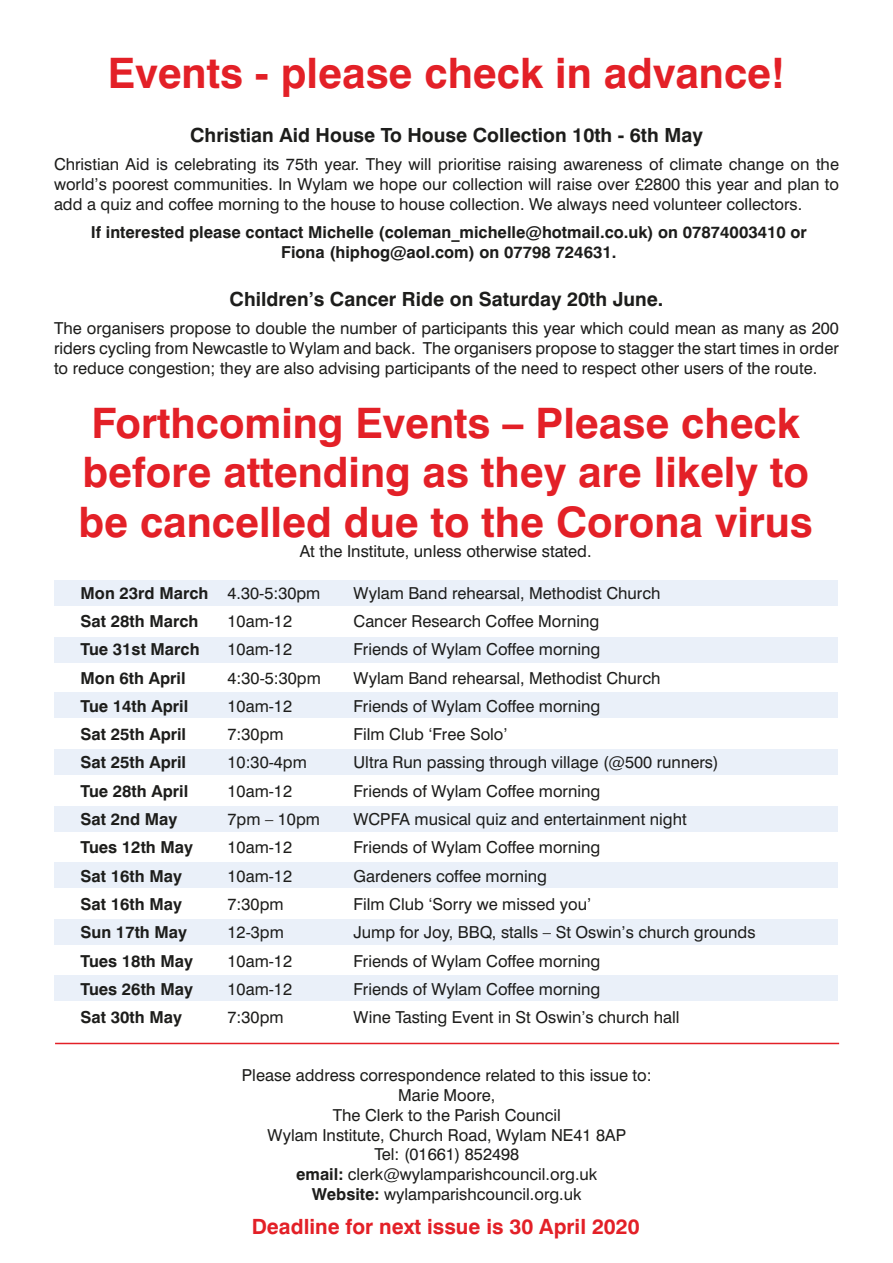
<style>
.page{position:relative;width:893px;height:1263px;background:#fff}
.page>*{position:absolute;margin:0;border:0;box-sizing:border-box;transform-origin:0 0}
.t1{font:700 42px/49.5px "Swiss 721 BT";color:#e32027;text-align:center}
.t2{font:700 21px "Swiss 721 BT";color:#e32027}
.t3{font:700 19.5px "Swiss 721 BT";color:#1d1d1b}
.t4{font:16.5px/19.8px "Swiss 721 BT";color:#1d1d1b;text-align:justify}
.t5{font:700 16.5px/19.8px "Swiss 721 BT";color:#1d1d1b;text-align:center}
.s1{font-weight:400}
.s2{font-weight:700}
</style>
<div class="page">
<hr style="left:55px;top:1043px;width:784px;height:1px;background:#e32027">
<div style="left:54px;top:580px;width:784px;height:25px;background:#eaf0f9"></div>
<div style="left:54px;top:637px;width:784px;height:26px;background:#eaf0f9"></div>
<div style="left:54px;top:692px;width:784px;height:26px;background:#eaf0f9"></div>
<div style="left:54px;top:749px;width:784px;height:25px;background:#eaf0f9"></div>
<div style="left:54px;top:806px;width:784px;height:26px;background:#eaf0f9"></div>
<div style="left:54px;top:863px;width:784px;height:25px;background:#eaf0f9"></div>
<div style="left:54px;top:919px;width:784px;height:25px;background:#eaf0f9"></div>
<div style="left:54px;top:975px;width:784px;height:26px;background:#eaf0f9"></div>
<h1 class="t1" style="left:108px;top:48px;width:678px">Events - please check in advance!</h1>
<p class="t3" style="left:190px;top:123px;width:514px">Christian Aid House To House Collection 10th - 6th May</p>
<p class="t4" style="left:54px;top:154px;width:787px">Christian Aid is celebrating its 75th year. They will prioritise raising awareness of climate change on the world’s poorest communities. In Wylam we hope our collection will raise over £2800 this year and plan to add a quiz and coffee morning to the house to house collection. We always need volunteer collectors.</p>
<p class="t5" style="left:91px;top:222px;width:717px">If interested please contact Michelle (coleman_michelle@hotmail.co.uk) on 07874003410 or<br>Fiona (hiphog@aol.com) on 07798 724631.</p>
<p class="t3" style="left:230px;top:287px;width:435px">Children’s Cancer Ride on Saturday 20th June.</p>
<p class="t4" style="left:54px;top:318px;width:786px">The organisers propose to double the number of participants this year which could mean as many as 200 riders cycling from Newcastle to Wylam and back. The organisers propose to stagger the start times in order to reduce congestion; they are also advising participants of the need to respect other users of the route.</p>
<h1 class="t1" style="left:79px;top:398px;width:736px">Forthcoming Events – Please check before attending as they are likely to be cancelled due to the Corona virus</h1>
<p class="t4" style="left:300px;top:541px;width:293px">At the Institute, unless otherwise stated.</p>
<p class="t5" style="left:81px;top:583px;width:241px">Mon 23rd March <span class="s1">4.30-5:30pm</span></p>
<p class="t4" style="left:354px;top:583px;width:308px">Wylam Band rehearsal, Methodist Church</p>
<p class="t5" style="left:81px;top:611px;width:119px">Sat 28th March</p>
<p class="t4" style="left:228px;top:611px;width:66px">10am-12</p>
<p class="t4" style="left:354px;top:611px;width:247px">Cancer Research Coffee Morning</p>
<p class="t5" style="left:81px;top:639px;width:121px">Tue 31st March</p>
<p class="t4" style="left:228px;top:639px;width:66px">10am-12</p>
<p class="t4" style="left:354px;top:639px;width:248px">Friends of Wylam Coffee morning</p>
<p class="t5" style="left:81px;top:668px;width:106px">Mon 6th April</p>
<p class="t4" style="left:228px;top:668px;width:95px">4:30-5:30pm</p>
<p class="t4" style="left:354px;top:668px;width:308px">Wylam Band rehearsal, Methodist Church</p>
<p class="t5" style="left:81px;top:696px;width:109px">Tue 14th April</p>
<p class="t4" style="left:228px;top:696px;width:66px">10am-12</p>
<p class="t4" style="left:354px;top:696px;width:248px">Friends of Wylam Coffee morning</p>
<p class="t5" style="left:81px;top:724px;width:107px">Sat 25th April</p>
<p class="t4" style="left:228px;top:724px;width:58px">7:30pm</p>
<p class="t4" style="left:354px;top:724px;width:156px">Film Club ‘Free Solo’</p>
<p class="t5" style="left:81px;top:752px;width:107px">Sat 25th April</p>
<p class="t4" style="left:228px;top:752px;width:81px">10:30-4pm</p>
<p class="t4" style="left:354px;top:752px;width:366px">Ultra Run passing through village (@500 runners)</p>
<p class="t5" style="left:81px;top:781px;width:109px">Tue 28th April</p>
<p class="t4" style="left:228px;top:781px;width:66px">10am-12</p>
<p class="t4" style="left:354px;top:781px;width:248px">Friends of Wylam Coffee morning</p>
<p class="t5" style="left:81px;top:809px;width:98px">Sat 2nd May</p>
<p class="t4" style="left:228px;top:809px;width:94px">7pm – 10pm</p>
<p class="t4" style="left:354px;top:809px;width:335px">WCPFA musical quiz and entertainment night</p>
<p class="t5" style="left:81px;top:837px;width:114px">Tues 12th May</p>
<p class="t4" style="left:228px;top:837px;width:66px">10am-12</p>
<p class="t4" style="left:354px;top:837px;width:248px">Friends of Wylam Coffee morning</p>
<p class="t5" style="left:81px;top:866px;width:103px">Sat 16th May</p>
<p class="t4" style="left:228px;top:866px;width:66px">10am-12</p>
<p class="t4" style="left:354px;top:866px;width:195px">Gardeners coffee morning</p>
<p class="t5" style="left:81px;top:894px;width:103px">Sat 16th May</p>
<p class="t4" style="left:228px;top:894px;width:58px">7:30pm</p>
<p class="t4" style="left:354px;top:894px;width:239px">Film Club ‘Sorry we missed you’</p>
<p class="t5" style="left:81px;top:922px;width:108px">Sun 17th May</p>
<p class="t4" style="left:228px;top:922px;width:58px">12-3pm</p>
<p class="t4" style="left:354px;top:922px;width:403px">Jump for Joy, BBQ, stalls – St Oswin’s church grounds</p>
<p class="t5" style="left:81px;top:951px;width:114px">Tues 18th May</p>
<p class="t4" style="left:228px;top:951px;width:66px">10am-12</p>
<p class="t4" style="left:354px;top:951px;width:248px">Friends of Wylam Coffee morning</p>
<p class="t5" style="left:81px;top:979px;width:114px">Tues 26th May</p>
<p class="t4" style="left:228px;top:979px;width:66px">10am-12</p>
<p class="t4" style="left:354px;top:979px;width:248px">Friends of Wylam Coffee morning</p>
<p class="t5" style="left:81px;top:1007px;width:103px">Sat 30th May</p>
<p class="t4" style="left:228px;top:1007px;width:58px">7:30pm</p>
<p class="t4" style="left:354px;top:1007px;width:327px">Wine Tasting Event in St Oswin’s church hall</p>
<p class="t4" style="left:242px;top:1065px;width:411px;text-align:center">Please address correspondence related to this issue to:<br>Marie Moore,<br>The Clerk to the Parish Council<br>Wylam Institute, Church Road, Wylam NE41 8AP<br>Tel: (01661) 852498<br><span class="s2">email:</span> clerk@wylamparishcouncil.org.uk<br><span class="s2">Website:</span> wylamparishcouncil.org.uk</p>
<p class="t2" style="left:252px;top:1213px;width:389px">Deadline for next issue is 30 April 2020</p>
</div>
